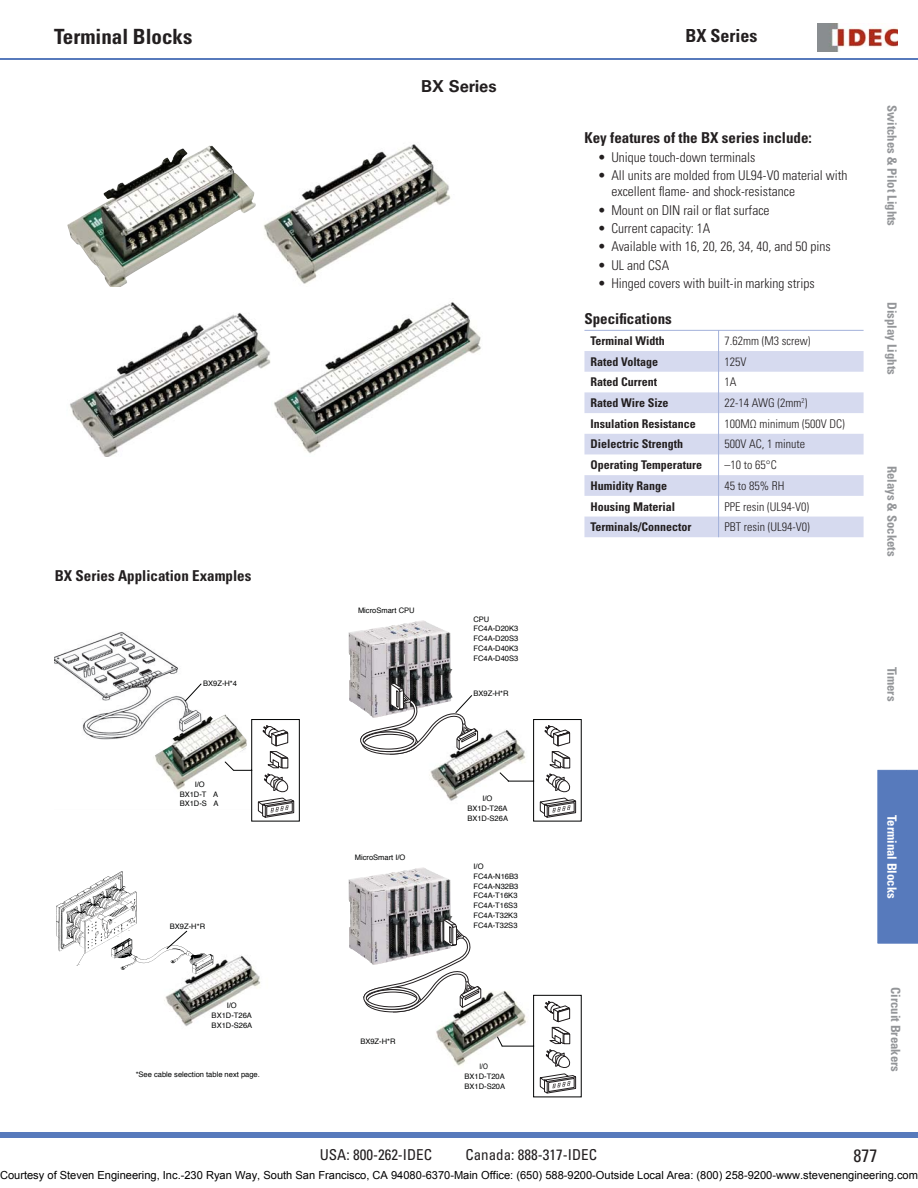
<style>
.page{position:relative;width:918px;height:1188px;background:#fff}
.page>*{position:absolute;margin:0;border:0;box-sizing:border-box;transform-origin:0 0}
.t1{font:700 condensed 21px "Univers LT Std";color:#231f20}
.t2{font:700 condensed 18px "Univers LT Std";color:#231f20}
.t3{font:condensed 18px "Univers LT Std";color:#231f20}
.t4{font:700 16.5px "Univers LT Std";color:#231f20}
.t5{font:700 condensed 15px "Univers LT Std";color:#231f20}
.t6{font:condensed 15px "Univers LT Std";color:#231f20}
.t7{font:300 condensed 13.5px/16.2px "Univers LT Std";color:#231f20}
.t8{font:700 condensed 12.75px "Univers LT Std";color:#939598}
.t9{font:700 condensed 12.75px "Univers LT Std";color:#fff}
.t10{font:700 condensed 12px "Univers LT Std";color:#231f20}
.t11{font:300 condensed 12px "Univers LT Std";color:#231f20}
.t12{font:11.1px "Arial";color:#000}
.t13{font:7.5px/9.8px "Helvetica";color:#010202;text-align:center}
.t14{font:7.5px/9.8px "Helvetica";color:#010202;text-align:center;scale:.82 1}
</style>
<div class="page">
<div style="left:878px;top:770px;width:40px;height:174px;background:#577abc"></div>
<hr style="left:0;top:59px;width:918px;height:1px;background:#577abc">
<div style="left:0;top:1132px;width:918px;height:6px;background:#577abc"></div>
<img style="left:818px;top:24px;width:80px;height:27px">
<img style="left:67px;top:145px;width:189px;height:142px">
<img style="left:264px;top:144px;width:187px;height:140px">
<img style="left:70px;top:313px;width:201px;height:144px">
<img style="left:274px;top:302px;width:207px;height:152px">
<svg style="left:584px;top:351px;width:280px;height:186px;fill:#d6daef"></svg>
<hr style="left:584px;top:330px;width:280px;height:1px;background:#a3b1da">
<svg style="left:718px;top:331px;width:1px;height:206px"></svg>
<img style="left:444px;top:993px;width:94px;height:73px">
<img style="left:473px;top:730px;width:35px;height:31px">
<img style="left:164px;top:955px;width:60px;height:71px">
<img style="left:55px;top:632px;width:123px;height:108px">
<img style="left:349px;top:620px;width:104px;height:74px">
<svg style="left:360px;top:683px;width:118px;height:72px"></svg>
<div style="left:152px;top:630px;width:153px;height:18px;background:#fff"></div>
<div style="left:465px;top:1064px;width:64px;height:45px;background:#fff"></div>
<svg style="left:508px;top:719px;width:74px;height:103px"></svg>
<div style="left:473px;top:676px;width:62px;height:31px;background:#fff"></div>
<svg style="left:502px;top:995px;width:80px;height:102px"></svg>
<svg style="left:166px;top:694px;width:307px;height:67px"></svg>
<svg style="left:56px;top:871px;width:157px;height:103px"></svg>
<svg style="left:224px;top:761px;width:285px;height:286px"></svg>
<svg style="left:184px;top:683px;width:18px;height:19px"></svg>
<img style="left:152px;top:714px;width:95px;height:80px">
<h1 class="t1" style="left:54px;top:27px;width:140px">Terminal Blocks</h1>
<h2 class="t2" style="left:686px;top:27px;width:73px">BX Series</h2>
<h3 class="t5" style="left:55px;top:569px;width:198px">BX Series Application Examples</h3>
<p class="t13" style="left:203px;top:679px;width:35px">BX9Z-H*4</p>
<p class="t13" style="left:180px;top:780px;width:40px">I/O<br>BX1D-T A<br>BX1D-S A</p>
<p class="t13" style="left:170px;top:923px;width:37px">BX9Z-H*R</p>
<p class="t13" style="left:212px;top:1001px;width:42px">I/O<br>BX1D-T26A<br>BX1D-S26A</p>
<p class="t13" style="left:136px;top:1070px;width:126px">*See cable selection table next page.</p>
<h3 class="t4" style="left:421px;top:78px;width:77px">BX Series</h3>
<p class="t13" style="left:358px;top:606px;width:58px">MicroSmart CPU</p>
<p class="t13" style="left:473px;top:615px;width:46px;text-align:left">CPU<br>FC4A-D20K3<br>FC4A-D20S3<br>FC4A-D40K3<br>FC4A-D40S3</p>
<p class="t13" style="left:473px;top:690px;width:37px">BX9Z-H*R</p>
<h3 class="t5" style="left:584px;top:131px;width:229px">Key features of the BX series include:</h3>
<h3 class="t7" style="left:598px;top:150px;width:159px">• Unique touch-down terminals</h3>
<h3 class="t7" style="left:611px;top:168px;width:238px;text-indent:-14px">• All units are molded from UL94-V0 material with excellent flame- and shock-resistance</h3>
<h3 class="t7" style="left:598px;top:202px;width:173px">• Mount on DIN rail or flat surface</h3>
<h3 class="t7" style="left:598px;top:221px;width:114px">• Current capacity: 1A</h3>
<h3 class="t7" style="left:598px;top:239px;width:234px">• Available with 16, 20, 26, 34, 40, and 50 pins</h3>
<h3 class="t7" style="left:598px;top:258px;width:73px">• UL and CSA</h3>
<h3 class="t7" style="left:598px;top:276px;width:218px">• Hinged covers with built-in marking strips</h3>
<h3 class="t5" style="left:584px;top:311px;width:89px">Specifications</h3>
<h3 class="t10" style="left:590px;top:335px;width:76px">Terminal Width</h3>
<h3 class="t11" style="left:725px;top:335px;width:87px">7.62mm (M3 screw)</h3>
<h3 class="t10" style="left:590px;top:356px;width:69px">Rated Voltage</h3>
<h3 class="t11" style="left:725px;top:356px;width:23px">125V</h3>
<h3 class="t10" style="left:590px;top:376px;width:68px">Rated Current</h3>
<h3 class="t11" style="left:725px;top:376px;width:13px">1A</h3>
<h3 class="t10" style="left:590px;top:397px;width:80px">Rated Wire Size</h3>
<h3 class="t11" style="left:725px;top:397px;width:84px">22-14 AWG (2mm<sup>2</sup>)</h3>
<h3 class="t10" style="left:590px;top:418px;width:107px">Insulation Resistance</h3>
<h3 class="t11" style="left:725px;top:418px;width:122px">100MΩ minimum (500V DC)</h3>
<h3 class="t10" style="left:590px;top:438px;width:94px">Dielectric Strength</h3>
<h3 class="t11" style="left:725px;top:438px;width:82px">500V AC, 1 minute</h3>
<h3 class="t10" style="left:590px;top:459px;width:113px">Operating Temperature</h3>
<h3 class="t11" style="left:725px;top:459px;width:54px">–10 to 65°C</h3>
<h3 class="t10" style="left:590px;top:480px;width:78px">Humidity Range</h3>
<h3 class="t11" style="left:725px;top:480px;width:61px">45 to 85% RH</h3>
<h3 class="t10" style="left:590px;top:501px;width:86px">Housing Material</h3>
<h3 class="t11" style="left:725px;top:501px;width:86px">PPE resin (UL94-V0)</h3>
<h3 class="t10" style="left:590px;top:521px;width:103px">Terminals/Connector</h3>
<h3 class="t11" style="left:725px;top:521px;width:87px">PBT resin (UL94-V0)</h3>
<h3 class="t8" style="left:898px;top:105px;width:123px;rotate:90deg">Switches &amp; Pilot Lights</h3>
<h3 class="t8" style="left:898px;top:302px;width:74px;rotate:90deg">Display Lights</h3>
<h3 class="t8" style="left:898px;top:466px;width:92px;rotate:90deg">Relays &amp; Sockets</h3>
<h3 class="t8" style="left:898px;top:667px;width:36px;rotate:90deg">Timers</h3>
<p class="t13" style="left:355px;top:853px;width:52px">MicroSmart I/O</p>
<p class="t13" style="left:360px;top:1037px;width:37px">BX9Z-H*R</p>
<p class="t13" style="left:467px;top:794px;width:42px">I/O<br>BX1D-T26A<br>BX1D-S26A</p>
<p class="t13" style="left:473px;top:862px;width:46px;text-align:left">I/O<br>FC4A-N16B3<br>FC4A-N32B3<br>FC4A-T16K3<br>FC4A-T16S3<br>FC4A-T32K3<br>FC4A-T32S3</p>
<p class="t14" style="left:465px;top:1063px;width:51px">I/O<br>BX1D-T20A<br>BX1D-S20A</p>
<h3 class="t9" style="left:898px;top:815px;width:86px;rotate:90deg">Terminal Blocks</h3>
<h3 class="t8" style="left:902px;top:987px;width:86px;rotate:90deg">Circuit Breakers</h3>
<h3 class="t6" style="left:320px;top:1148px;width:114px">USA: 800-262-IDEC</h3>
<h3 class="t6" style="left:465px;top:1148px;width:133px">Canada: 888-317-IDEC</h3>
<h2 class="t3" style="left:854px;top:1147px;width:25px">877</h2>
<h3 class="t12" style="left:0;top:1168px;width:920px">Courtesy of Steven Engineering, Inc.-230 Ryan Way, South San Francisco, CA 94080-6370-Main Office: (650) 588-9200-Outside Local Area: (800) 258-9200-www.stevenengineering.com</h3>
</div>
